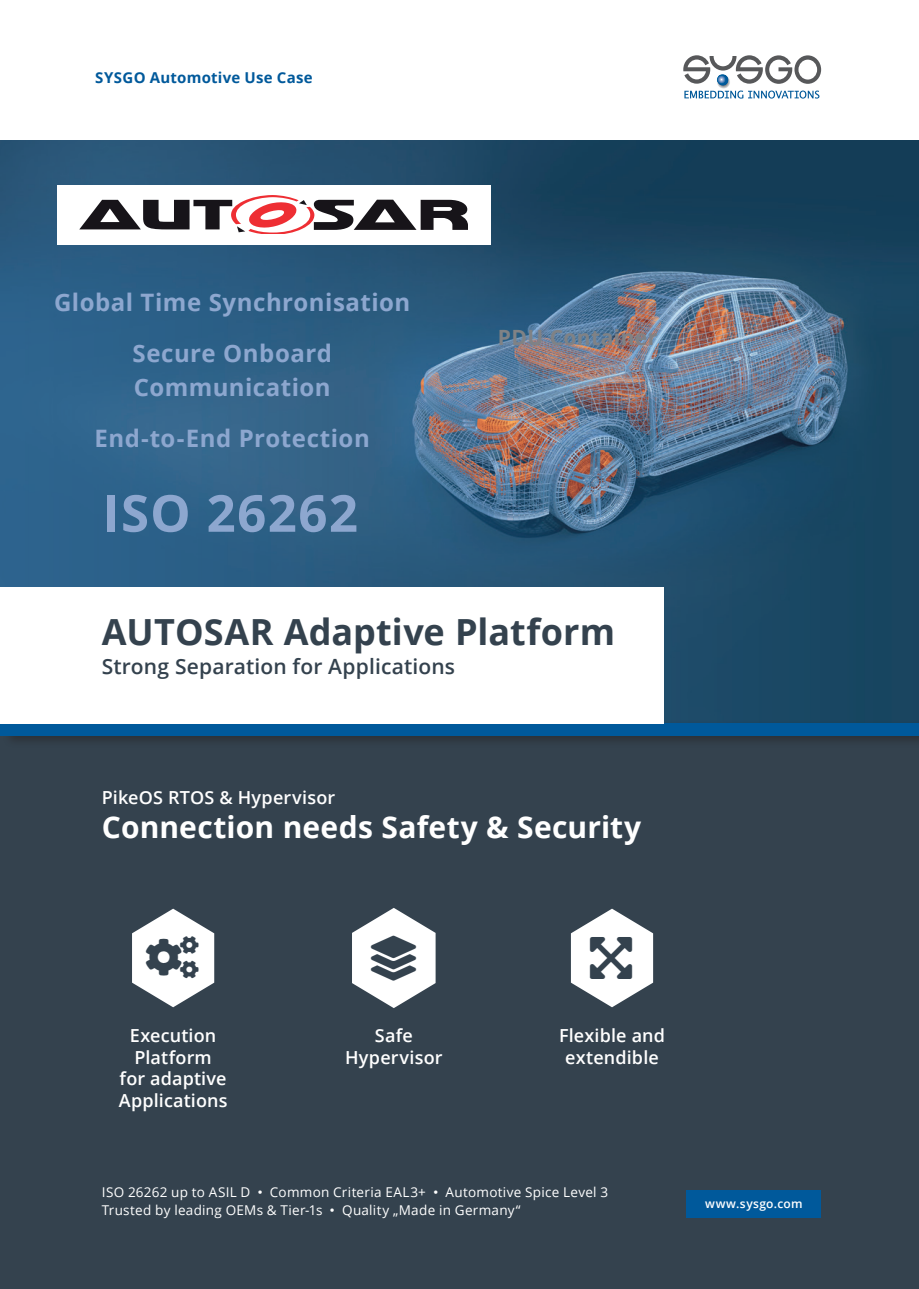
<style>
.page{position:relative;width:919px;height:1289px;background:#fff}
.page>*{position:absolute;margin:0;border:0;box-sizing:border-box;transform-origin:0 0}
.Feature_P{font:700 51px "Open Sans";letter-spacing:.03em;color:#8da7cf}
._3{font:700 36px "Open Sans";letter-spacing:.005em;color:#34424e}
._3-2{font:700 30px "Open Sans";letter-spacing:.005em;color:#fff}
.Feature_P-2{font:700 24px/34px "Open Sans";letter-spacing:.02em;color:#8da7cf}
._3-3{font:600 21px "Open Sans";letter-spacing:.005em;color:#34424e}
.Feature_P-3{font:700 21px "Open Sans";letter-spacing:.02em;color:#808285}
._3-4{font:600 18px/21.6px "Open Sans";letter-spacing:.01em;color:#fff;text-align:center}
._2{font:700 15px "Open Sans";letter-spacing:.015em;color:#00599b}
._3-5{font:13.5px/18px "Open Sans";letter-spacing:.02em;color:#fff}
._3-6{font:600 12px "Open Sans";letter-spacing:.03em;color:#fff}
.s1{font-family:"Arial"}
</style>
<div class="page">
<div style="left:0;top:723px;width:918px;height:565px;background:#34424e"></div>
<img style="left:0;top:140px;width:918px;height:579px">
<div style="left:2px;top:719px;width:916px;height:29px;background:#231f20;opacity:.5"></div>
<div style="left:0;top:723px;width:918px;height:13px;background:#00599b"></div>
<svg style="left:716px;top:75px;width:14px;height:14px"></svg>
<div style="left:717px;top:74px;width:11px;height:12px;background:#00599a;border-radius:50%"></div>
<svg style="left:683px;top:55px;width:138px;height:29px"></svg>
<svg style="left:684px;top:91px;width:135px;height:8px"></svg>
<div style="left:57px;top:185px;width:433px;height:60px;background:#fff"></div>
<svg style="left:79px;top:196px;width:389px;height:38px"></svg>
<div style="left:0;top:587px;width:663px;height:136px;background:#fff"></div>
<div style="left:686px;top:1189px;width:135px;height:28px;background:#00599b"></div>
<svg style="left:352px;top:908px;width:83px;height:100px"></svg>
<svg style="left:571px;top:908px;width:82px;height:99px"></svg>
<svg style="left:132px;top:908px;width:82px;height:99px"></svg>
<p class="_2" style="left:95px;top:67px;width:219px">SYSGO Automotive Use Case</p>
<p class="Feature_P-2" style="left:54px;top:284px;width:358px">Global Time Synchronisation</p>
<p class="Feature_P-2" style="left:132px;top:335px;width:201px">Secure Onboard<br>Communication</p>
<p class="Feature_P-2" style="left:95px;top:420px;width:277px">End-to-End Protection</p>
<p class="Feature_P" style="left:103px;top:477px;width:257px">ISO 26262</p>
<p class="Feature_P-3" style="left:498px;top:322px;width:161px">PDU Container</p>
<p class="_3" style="left:102px;top:606px;width:514px">AUTOSAR Adaptive Platform</p>
<p class="_3-3" style="left:102px;top:652px;width:355px">Strong Separation for Applications</p>
<p class="_3-4" style="left:102px;top:786px;width:235px">PikeOS RTOS &amp; Hypervisor</p>
<p class="_3-2" style="left:102px;top:806px;width:541px">Connection needs Safety &amp; Security</p>
<p class="_3-4" style="left:119px;top:1024px;width:110px">Execution<br>Platform<br>for adaptive<br>Applications</p>
<p class="_3-4" style="left:345px;top:1024px;width:99px">Safe<br>Hypervisor</p>
<p class="_3-4" style="left:559px;top:1024px;width:107px">Flexible and extendible</p>
<p class="_3-5" style="left:102px;top:1182px;width:507px">ISO 26262 up to ASIL D <span class="s1">•</span> Common Criteria EAL3+ <span class="s1">•</span> Automotive Spice Level 3<br>Trusted by leading OEMs &amp; Tier-1s <span class="s1">•</span> Quality „Made in Germany“</p>
<p class="_3-6" style="left:705px;top:1195px;width:99px">www.sysgo.com</p>
</div>
